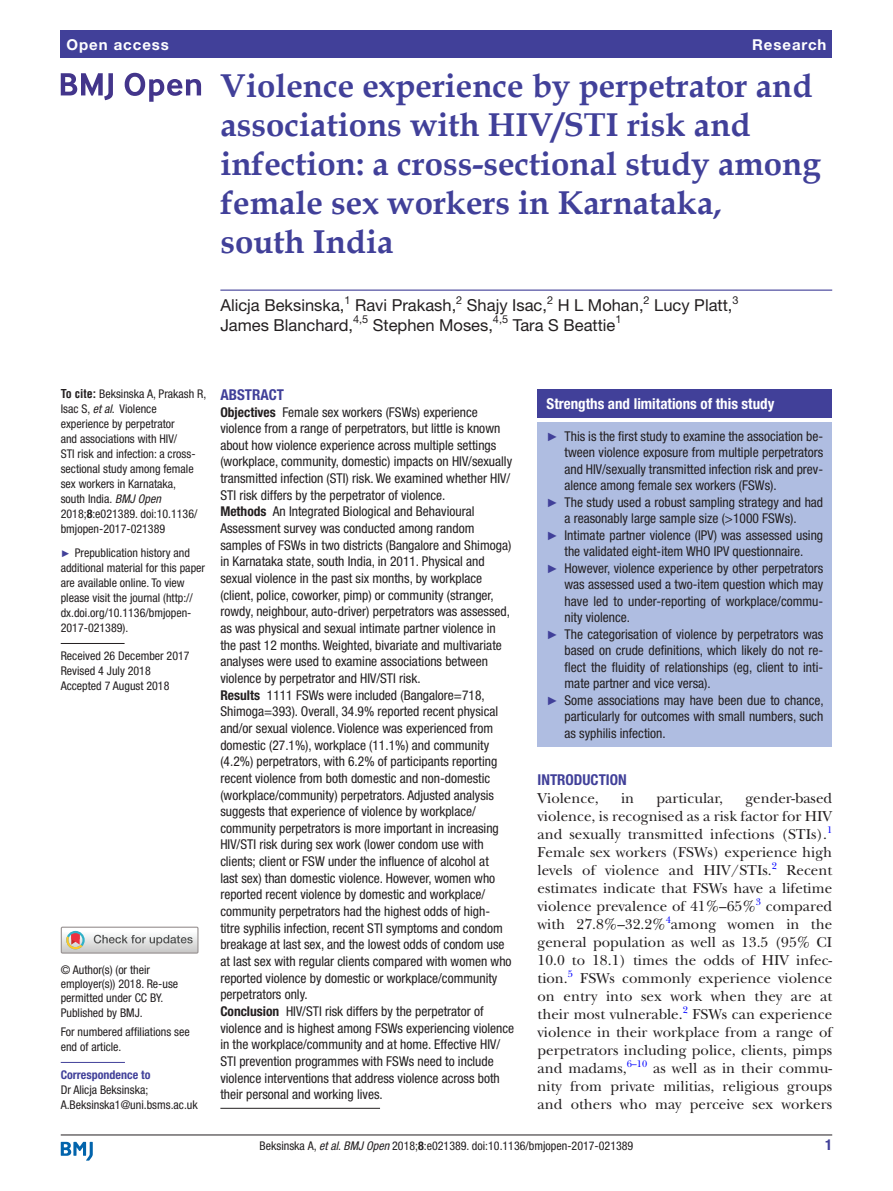
<style>
.page{position:relative;width:893px;height:1191px;background:#fff}
.page>*{position:absolute;margin:0;border:0;box-sizing:border-box;transform-origin:0 0}
.t1{font:700 33px/39px "Book Antiqua";color:#414099}
.t2{font:16.5px "Helvetica Neue LT Std";color:#231f20}
.t3{font:15px/18px "New Baskerville";color:#231f20;text-align:justify}
.t4{font:700 condensed 15px "Helvetica Neue LT Std";color:#fff}
.t5{font:700 condensed 15px "Helvetica Neue LT Std";color:#414099}
.t6{font:700 15px "Helvetica Neue LT Std";letter-spacing:.065em;color:#fff}
.t7{font:condensed 13.5px/16.6px "Helvetica Neue LT Std";color:#231f20}
.t8{font:condensed 12px/15px "Helvetica Neue LT Std";color:#231f20}
.t9{font:700 condensed 12px "Helvetica Neue LT Std";color:#414099}
.t10{font:10.95px "Helvetica Neue LT Std";color:#231f20}
.t11{font:9.9px "New Baskerville";color:#00f}
.s1{font-family:"Helvetica LT Std";font-weight:700}
.s2{font-style:italic}
.s3{font-weight:700}
.s4{font-family:"Arial";font-stretch:normal;font-size:9.75px;color:#414099}
.s5{font-family:"Arial";font-stretch:normal;font-size:12px;color:#414099}
</style>
<div class="page">
<hr style="left:61px;top:1134px;width:771px;height:1px;background:#231f20">
<svg style="left:61px;top:1141px;width:32px;height:19px"></svg>
<div style="left:61px;top:31px;width:771px;height:27px;background:#414099"></div>
<hr style="left:220px;top:289px;width:612px;height:2px;background:#414099">
<hr style="left:61px;top:643px;width:64px;height:1px;background:#231f20">
<hr style="left:61px;top:1062px;width:64px;height:1px;background:#414099">
<svg style="left:61px;top:73px;width:52px;height:27px"></svg>
<svg style="left:125px;top:73px;width:76px;height:29px"></svg>
<div style="left:61px;top:926px;width:138px;height:27px;border:1px solid #969090"></div>
<svg style="left:61px;top:927px;width:137px;height:26px"></svg>
<hr style="left:220px;top:1108px;width:160px;height:1px;background:#231f20">
<div style="left:538px;top:389px;width:294px;height:29px;background:#414099"></div>
<div style="left:538px;top:422px;width:294px;height:324px;background:#afbde1"></div>
<p class="t6" style="left:66px;top:35px;width:104px">Open access</p>
<p class="t6" style="left:752px;top:35px;width:76px">Research</p>
<h1 class="t1" style="left:220px;top:66px;width:602px">Violence experience by perpetrator and associations with HIV/STI risk and infection: a cross-sectional study among female sex workers in Karnataka,<br>south India</h1>
<p class="t2" style="left:220px;top:296px;width:126px">Alicja Beksinska,</p>
<p class="t10" style="left:344px;top:293px;width:8px">1</p>
<p class="t2" style="left:355px;top:296px;width:103px">Ravi Prakash,</p>
<p class="t10" style="left:456px;top:293px;width:8px">2</p>
<p class="t2" style="left:467px;top:296px;width:82px">Shajy Isac,</p>
<p class="t10" style="left:547px;top:293px;width:8px">2</p>
<p class="t2" style="left:558px;top:296px;width:87px">H L Mohan,</p>
<p class="t10" style="left:644px;top:293px;width:8px">2</p>
<p class="t2" style="left:654px;top:296px;width:80px">Lucy Platt,</p>
<p class="t10" style="left:732px;top:293px;width:8px">3</p>
<p class="t2" style="left:220px;top:315px;width:134px">James Blanchard,</p>
<p class="t10" style="left:353px;top:313px;width:17px">4,5</p>
<p class="t2" style="left:373px;top:315px;width:122px">Stephen Moses,</p>
<p class="t10" style="left:493px;top:313px;width:17px">4,5</p>
<p class="t2" style="left:513px;top:315px;width:104px">Tara S Beattie</p>
<p class="t10" style="left:615px;top:313px;width:8px">1</p>
<p class="t8" style="left:61px;top:386px;width:147px"><span class="s1">To cite:</span> Beksinska A, Prakash R,<br>Isac S, <span class="s2">et al</span>. Violence experience by perpetrator<br>and associations with HIV/<br>STI risk and infection: a cross&shy;sectional study among female sex workers in Karnataka,<br>south India. <span class="s2">BMJ Open<br></span>2018;<span class="s3">8</span>:e021389. doi:10.1136/ bmjopen-2017-021389</p>
<p class="t8" style="left:61px;top:545px;width:146px"><span class="s4">►</span> Prepublication history and additional material for this paper are available online. To view please visit the journal (http:// dx.doi.org/10.1136/bmjopen-<br>2017-021389).</p>
<p class="t8" style="left:61px;top:648px;width:130px">Received 26 December 2017<br>Revised 4 July 2018<br>Accepted 7 August 2018</p>
<p class="t8" style="left:61px;top:962px;width:119px;line-height:14.4px">© Author(s) (or their employer(s)) 2018. Re-use permitted under CC BY.<br>Published by BMJ.</p>
<p class="t8" style="left:61px;top:1024px;width:130px">For numbered affiliations see end of article.</p>
<p class="t9" style="left:61px;top:1067px;width:91px">Correspondence to</p>
<p class="t8" style="left:61px;top:1082px;width:139px">Dr Alicja Beksinska;<br>A.Beksinska1@uni.bsms.ac.uk</p>
<p class="t5" style="left:220px;top:385px;width:65px">Abstract</p>
<p class="t7" style="left:220px;top:403px;width:295px"><span class="s3">Objectives</span> Female sex workers (FSWs) experience violence from a range of perpetrators, but little is known about how violence experience across multiple settings (workplace, community, domestic) impacts on HIV/sexually transmitted infection (STI) risk. We examined whether HIV/ STI risk differs by the perpetrator of violence.<br><span class="s3">Methods</span> An Integrated Biological and Behavioural Assessment survey was conducted among random samples of FSWs in two districts (Bangalore and Shimoga) in Karnataka state, south India, in 2011. Physical and sexual violence in the past six months, by workplace (client, police, coworker, pimp) or community (stranger, rowdy, neighbour, auto-driver) perpetrators was assessed, as was physical and sexual intimate partner violence in the past 12 months. Weighted, bivariate and multivariate analyses were used to examine associations between violence by perpetrator and HIV/STI risk.<br><span class="s3">Results</span> 1111 FSWs were included (Bangalore=718, Shimoga=393). Overall, 34.9% reported recent physical and/or sexual violence. Violence was experienced from domestic (27.1%), workplace (11.1%) and community (4.2%) perpetrators, with 6.2% of participants reporting recent violence from both domestic and non-domestic (workplace/community) perpetrators. Adjusted analysis suggests that experience of violence by workplace/ community perpetrators is more important in increasing HIV/STI risk during sex work (lower condom use with clients; client or FSW under the influence of alcohol at<br>last sex) than domestic violence. However, women who reported recent violence by domestic and workplace/ community perpetrators had the highest odds of high-<br>titre syphilis infection, recent STI symptoms and condom breakage at last sex, and the lowest odds of condom use at last sex with regular clients compared with women who reported violence by domestic or workplace/community perpetrators only.<br><span class="s3">Conclusion</span> HIV/STI risk differs by the perpetrator of violence and is highest among FSWs experiencing violence in the workplace/community and at home. Effective HIV/ STI prevention programmes with FSWs need to include violence interventions that address violence across both their personal and working lives.</p>
<p class="t4" style="left:547px;top:394px;width:229px">Strengths and limitations of this study</p>
<p class="t7" style="left:547px;top:427px;width:278px"><span class="s5">►</span> This is the first study to examine the association be-</p>
<p class="t7" style="left:565px;top:444px;width:260px">tween violence exposure from multiple perpetrators</p>
<p class="t7" style="left:565px;top:460px;width:260px">and HIV/sexually transmitted infection risk and prev-</p>
<p class="t7" style="left:565px;top:477px;width:214px">alence among female sex workers (FSWs).</p>
<p class="t7" style="left:547px;top:493px;width:278px"><span class="s5">►</span> The study used a robust sampling strategy and had</p>
<p class="t7" style="left:565px;top:510px;width:234px">a reasonably large sample size (&gt;1000 FSWs).</p>
<p class="t7" style="left:547px;top:526px;width:278px"><span class="s5">►</span> Intimate partner violence (IPV) was assessed using</p>
<p class="t7" style="left:565px;top:543px;width:240px">the validated eight-item WHO IPV questionnaire.</p>
<p class="t7" style="left:547px;top:559px;width:278px"><span class="s5">►</span> However, violence experience by other perpetrators</p>
<p class="t7" style="left:565px;top:576px;width:260px">was assessed used a two-item question which may</p>
<p class="t7" style="left:565px;top:592px;width:260px">have led to under-reporting of workplace/commu-</p>
<p class="t7" style="left:565px;top:609px;width:67px">nity violence.</p>
<p class="t7" style="left:547px;top:625px;width:278px"><span class="s5">►</span> The categorisation of violence by perpetrators was</p>
<p class="t7" style="left:565px;top:642px;width:260px">based on crude definitions, which likely do not re-</p>
<p class="t7" style="left:565px;top:658px;width:260px">flect the fluidity of relationships (eg, client to inti-</p>
<p class="t7" style="left:565px;top:675px;width:148px">mate partner and vice versa).</p>
<p class="t7" style="left:547px;top:691px;width:279px"><span class="s5">►</span> Some associations may have been due to chance,</p>
<p class="t7" style="left:565px;top:708px;width:260px">particularly for outcomes with small numbers, such</p>
<p class="t7" style="left:565px;top:724px;width:103px">as syphilis infection.</p>
<p class="t5" style="left:538px;top:771px;width:91px">Introduction</p>
<p class="t3" style="left:538px;top:789px;width:63px">Violence,</p>
<p class="t3" style="left:621px;top:789px;width:15px">in</p>
<p class="t3" style="left:656px;top:789px;width:68px">particular,</p>
<p class="t3" style="left:538px;top:789px;width:296px;text-indent:208px">gender-based violence, is recognised as a risk factor for HIV and sexually transmitted infections (STIs).</p>
<p class="t11" style="left:827px;top:823px;width:7px">1</p>
<p class="t3" style="left:538px;top:843px;width:296px">Female sex workers (FSWs) experience high levels of violence and HIV/STIs.</p>
<p class="t11" style="left:772px;top:859px;width:7px">2</p>
<p class="t3" style="left:538px;top:861px;width:296px;text-indent:249px">Recent estimates indicate that FSWs have a lifetime violence prevalence of 41%–65%</p>
<p class="t11" style="left:756px;top:895px;width:7px">3</p>
<p class="t3" style="left:538px;top:897px;width:296px;text-align:right">compared<br>with 27.8%–32.2% among women in the</p>
<p class="t11" style="left:666px;top:913px;width:7px">4</p>
<p class="t3" style="left:538px;top:933px;width:296px">general population as well as 13.5 (95% CI 10.0 to 18.1) times the odds of HIV infec&shy;tion.</p>
<p class="t11" style="left:568px;top:967px;width:7px">5</p>
<p class="t3" style="left:538px;top:969px;width:296px;text-indent:43px">FSWs commonly experience violence on entry into sex work when they are at their most vulnerable.<sup>2</sup> FSWs can experience violence in their workplace from a range of perpetrators including police, clients, pimps and madams,</p>
<p class="t11" style="left:627px;top:1057px;width:22px">6–10</p>
<p class="t3" style="left:538px;top:1059px;width:296px;text-indent:116px">as well as in their commu&shy;nity from private militias, religious groups and others who may perceive sex workers</p>
<p class="t8" style="left:260px;top:1137px;width:375px">Beksinska A, <span class="s2">et al</span>. <span class="s2">BMJ Open</span> 2018;<span class="s3">8</span>:e021389. doi:10.1136/bmjopen-2017-021389</p>
<p class="t5" style="left:825px;top:1135px;width:9px">1</p>
</div>
